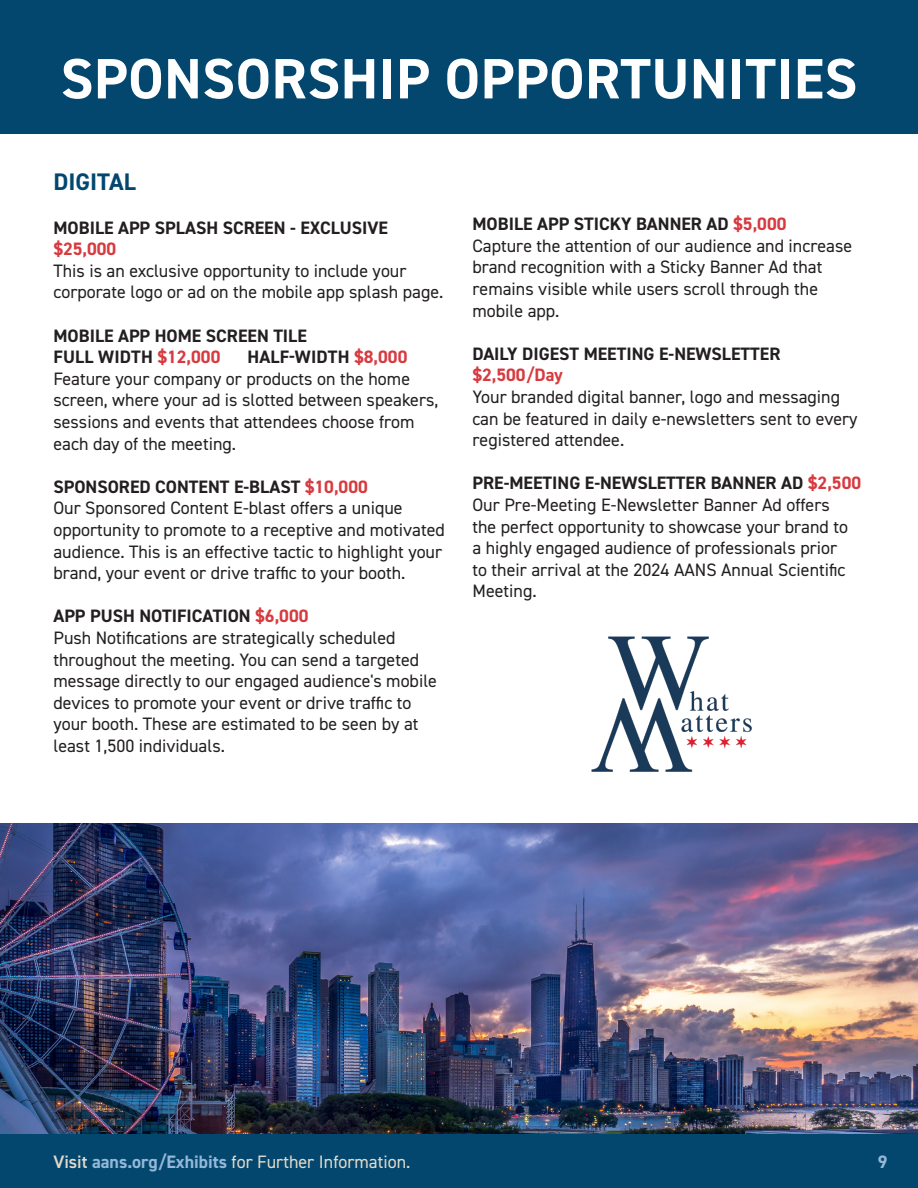
<style>
.page{position:relative;width:918px;height:1188px;background:#fff}
.page>*{position:absolute;margin:0;border:0;box-sizing:border-box;transform-origin:0 0}
.t1{font:700 57px "DIN2014";letter-spacing:.01em;color:#fff}
.t2{font:700 24px "DIN2014";color:#03476f}
.t3{font:18px/21.6px "DIN2014";color:#231f20}
.t4{font:700 18px/21.6px "DIN2014";color:#231f20}
.t5{font:18px "DIN2014";color:#e3dbca}
.t6{font:700 18px "DIN2014";color:#d73a3f}
.t7{font:700 18px "DIN2014";color:#95b8d8}
.s1{color:#d73a3f}
.s2{font-weight:600}
.s3{font-weight:700;color:#95b8d8}
</style>
<div class="page">
<div style="left:0;top:1134px;width:918px;height:54px;background:#03476f"></div>
<div style="left:0;top:0;width:918px;height:134px;background:#03476f"></div>
<img style="left:0;top:824px;width:918px;height:310px">
<img style="left:591px;top:636px;width:161px;height:136px">
<p class="t1" style="left:61px;top:41px;width:798px">SPONSORSHIP OPPORTUNITIES</p>
<p class="t2" style="left:53px;top:166px;width:84px">DIGITAL</p>
<p class="t4" style="left:53px;top:216px;width:336px">MOBILE APP SPLASH SCREEN - EXCLUSIVE <span class="s1">$25,000</span></p>
<p class="t3" style="left:53px;top:260px;width:392px">This is an exclusive opportunity to include your corporate logo or ad on the mobile app splash page.</p>
<p class="t4" style="left:53px;top:324px;width:255px">MOBILE APP HOME SCREEN TILE</p>
<p class="t4" style="left:54px;top:346px;width:168px">FULL WIDTH <span class="s1">$12,000</span></p>
<p class="t4" style="left:247px;top:346px;width:161px">HALF-WIDTH <span class="s1">$8,000</span></p>
<p class="t3" style="left:53px;top:368px;width:386px">Feature your company or products on the home screen, where your ad is slotted between speakers, sessions and events that attendees choose from each day of the meeting.</p>
<p class="t4" style="left:53px;top:476px;width:316px">SPONSORED CONTENT E-BLAST <span class="s1">$10,000</span></p>
<p class="t3" style="left:53px;top:497px;width:393px">Our Sponsored Content E-blast offers a unique opportunity to promote to a receptive and motivated audience. This is an effective tactic to highlight your brand, your event or drive traffic to your booth.</p>
<p class="t4" style="left:53px;top:605px;width:257px">APP PUSH NOTIFICATION <span class="s1">$6,000</span></p>
<p class="t3" style="left:53px;top:627px;width:385px">Push Notifications are strategically scheduled throughout the meeting. You can send a targeted message directly to our engaged audience's mobile devices to promote your event or drive traffic to your booth. These are estimated to be seen by at least 1,500 individuals.</p>
<p class="t4" style="left:472px;top:213px;width:315px">MOBILE APP STICKY BANNER AD <span class="s1">$5,000</span></p>
<p class="t3" style="left:472px;top:234px;width:381px">Capture the attention of our audience and increase brand recognition with a Sticky Banner Ad that remains visible while users scroll through the mobile app.</p>
<p class="t4" style="left:472px;top:343px;width:309px">DAILY DIGEST MEETING E-NEWSLETTER</p>
<p class="t6" style="left:472px;top:363px;width:92px">$2,500/Day</p>
<p class="t3" style="left:472px;top:386px;width:387px">Your branded digital banner, logo and messaging can be featured in daily e-newsletters sent to every registered attendee.</p>
<p class="t4" style="left:472px;top:472px;width:390px">PRE-MEETING E-NEWSLETTER BANNER AD <span class="s1">$2,500</span></p>
<p class="t3" style="left:472px;top:494px;width:377px">Our Pre-Meeting E-Newsletter Banner Ad offers the perfect opportunity to showcase your brand to a highly engaged audience of professionals prior to their arrival at the 2024 AANS Annual Scientific Meeting.</p>
<p class="t5" style="left:53px;top:1151px;width:358px"><span class="s2">Visit</span> <span class="s3">aans.org/Exhibits</span> for Further Information.</p>
<p class="t7" style="left:878px;top:1150px;width:11px">9</p>
</div>
